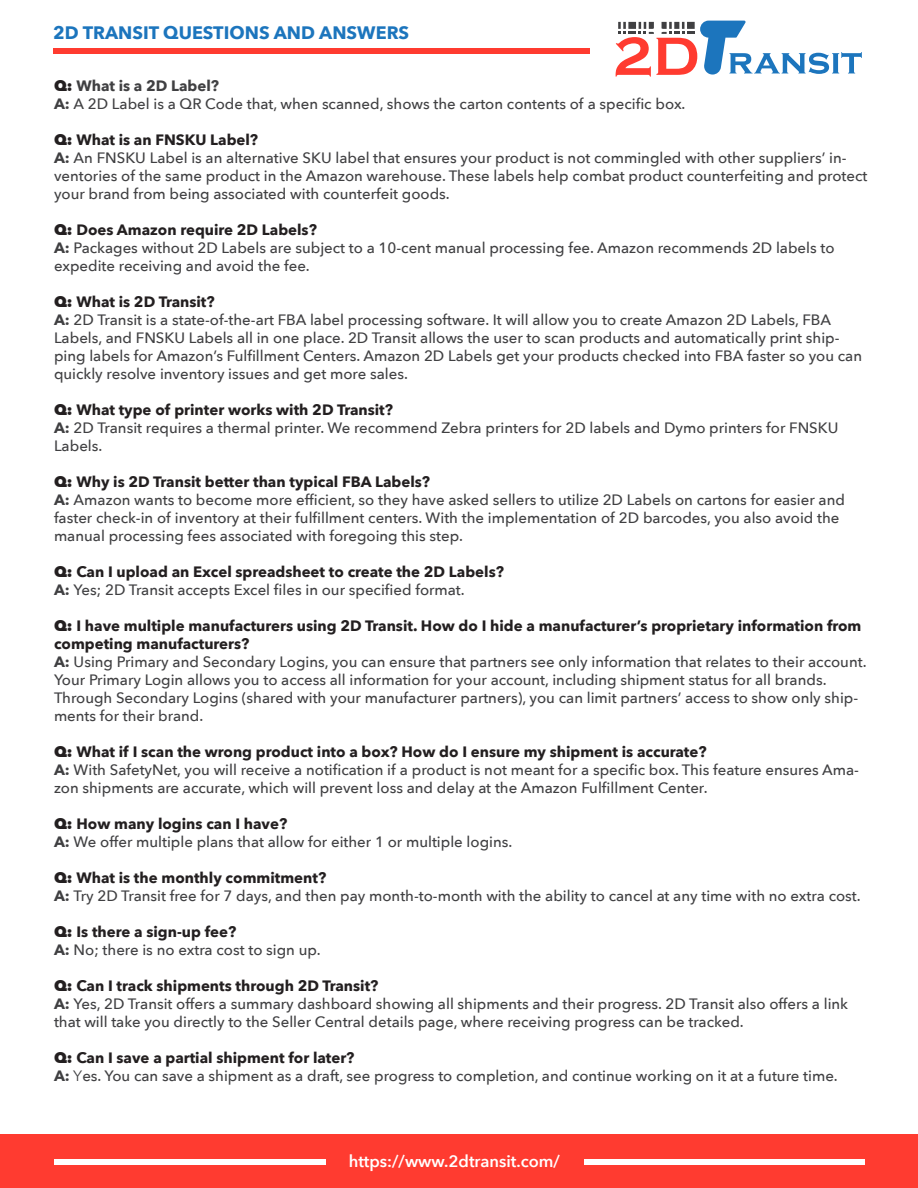
<style>
.page{position:relative;width:918px;height:1188px;background:#fff}
.page>*{position:absolute;margin:0;border:0;box-sizing:border-box;transform-origin:0 0}
.t1{font:700 18px "Avenir Next";color:#1c75bd}
.Top_Right_Address{font:600 16.5px "Avenir Next";color:#fff}
.t2{font:500 15px/18px "Avenir Next";color:#404042}
.t3{font:700 15px/18px "Avenir Next";color:#231f20}
.t4{font:700 15px "Avenir Next";color:#404042}
.s1{font-weight:800;color:#231f20}
.s2{font-weight:700}
.s3{font-weight:800}
.s4{font-weight:400}
</style>
<div class="page">
<div style="left:0;top:1134px;width:918px;height:54px;background:#ff3b30"></div>
<svg style="left:616px;top:21px;width:246px;height:56px"></svg>
<div style="left:53px;top:49px;width:537px;height:5px;background:#ff3b30"></div>
<div style="left:54px;top:1160px;width:272px;height:5px;background:#fff"></div>
<div style="left:584px;top:1160px;width:281px;height:5px;background:#fff"></div>
<p class="t1" style="left:53px;top:17px;width:358px">2D TRANSIT QUESTIONS AND ANSWERS</p>
<p class="t4" style="left:54px;top:72px;width:167px"><span class="s1">Q:</span> What is a 2D Label?</p>
<p class="t2" style="left:54px;top:94px;width:633px"><span class="s2">A:</span> A 2D Label is a QR Code that, when scanned, shows the carton contents of a specific box.</p>
<p class="t3" style="left:54px;top:130px;width:206px"><span class="s3">Q:</span> What is an FNSKU Label?</p>
<p class="t2" style="left:54px;top:148px;width:815px"><span class="s2">A:</span> An FNSKU Label is an alternative SKU label that ensures your product is not commingled with other suppliers’ in&shy;ventories of the same product in the Amazon warehouse. These labels help combat product counterfeiting and protect your brand from being associated with counterfeit goods.</p>
<p class="t3" style="left:54px;top:220px;width:264px"><span class="s3">Q:</span> Does Amazon require 2D Labels?</p>
<p class="t2" style="left:54px;top:238px;width:782px"><span class="s2">A:</span> Packages without 2D Labels are subject to a 10-cent manual processing fee. Amazon recommends 2D labels to expedite receiving and avoid the fee.</p>
<p class="t3" style="left:54px;top:292px;width:162px"><span class="s3">Q:</span> What is 2D Transit?</p>
<p class="t2" style="left:54px;top:310px;width:810px"><span class="s2">A:</span> 2D Transit is a state-of-the-art FBA label processing software. It will allow you to create Amazon 2D Labels, FBA Labels, and FNSKU Labels all in one place. 2D Transit allows the user to scan products and automatically print ship&shy;ping labels for Amazon’s Fulfillment Centers. Amazon 2D Labels get your products checked into FBA faster so you can quickly resolve inventory issues and get more sales.</p>
<p class="t3" style="left:54px;top:400px;width:341px"><span class="s3">Q:</span> What type of printer works with 2D Transit?</p>
<p class="t2" style="left:54px;top:418px;width:786px"><span class="s2">A:</span> 2D Transit requires a thermal printer. We recommend Zebra printers for 2D labels and Dymo printers for FNSKU<br>Labels.</p>
<p class="t3" style="left:54px;top:472px;width:378px"><span class="s3">Q:</span> Why is 2D Transit better than typical FBA Labels?</p>
<p class="t2" style="left:54px;top:490px;width:793px"><span class="s2">A:</span> Amazon wants to become more efficient, so they have asked sellers to utilize 2D Labels on cartons for easier and faster check-in of inventory at their fulfillment centers. With the implementation of 2D barcodes, you also avoid the manual processing fees associated with foregoing this step.</p>
<p class="t3" style="left:54px;top:562px;width:451px"><span class="s3">Q:</span> Can I upload an Excel spreadsheet to create the 2D Labels?</p>
<p class="t2" style="left:54px;top:580px;width:412px"><span class="s2">A:</span> Yes; 2D Transit accepts Excel files in our specified format.</p>
<p class="t3" style="left:54px;top:616px;width:809px"><span class="s3">Q:</span> I have multiple manufacturers using 2D Transit. How do I hide a manufacturer’s proprietary information from competing manufacturers?</p>
<p class="t2" style="left:54px;top:652px;width:814px"><span class="s2">A:</span> Using Primary and Secondary Logins, you can ensure that partners see only information that relates to their account.<br>Your Primary Login allows you to access all information for your account, including shipment status for all brands.<br>Through Secondary Logins (shared with your manufacturer partners), you can limit partners’ access to show only ship&shy;ments for their brand.</p>
<p class="t3" style="left:54px;top:742px;width:654px"><span class="s3">Q:</span> What if I scan the wrong product into a box? How do I ensure my shipment is accurate?</p>
<p class="t2" style="left:54px;top:760px;width:807px"><span class="s2">A:</span> With SafetyNet, you will receive a notification if a product is not meant for a specific box. This feature ensures Ama&shy;zon shipments are accurate, which will prevent loss and delay at the Amazon Fulfillment Center.</p>
<p class="t3" style="left:54px;top:814px;width:235px"><span class="s3">Q:</span> How many logins can I have?</p>
<p class="t2" style="left:54px;top:832px;width:460px"><span class="s2">A:</span> We offer multiple plans that allow for either 1 or multiple logins.</p>
<p class="t3" style="left:54px;top:868px;width:274px"><span class="s3">Q:</span> What is the monthly commitment?</p>
<p class="t2" style="left:54px;top:886px;width:808px"><span class="s2">A:</span> Try 2D Transit free for 7 days, and then pay month-to-month with the ability to cancel at any time with no extra cost.</p>
<p class="t3" style="left:54px;top:922px;width:184px"><span class="s3">Q:</span> Is there a sign-up fee?</p>
<p class="t2" style="left:54px;top:940px;width:268px"><span class="s2">A:</span> No; there is no extra cost to sign up.</p>
<p class="t3" style="left:54px;top:976px;width:326px"><span class="s3">Q:</span> Can I track shipments through 2D Transit?</p>
<p class="t2" style="left:54px;top:994px;width:796px"><span class="s2">A:</span> Yes, 2D Transit offers a summary dashboard showing all shipments and their progress. 2D Transit also offers a link that will take you directly to the Seller Central details page, where receiving progress can be tracked.</p>
<p class="t3" style="left:54px;top:1048px;width:302px"><span class="s3">Q:</span> Can I save a partial shipment for later?</p>
<p class="t2" style="left:54px;top:1066px;width:785px"><span class="s2">A:</span> <span class="s4">Y</span>es. You can save a shipment as a draft, see progress to completion, and continue working on it at a future time.</p>
<p class="Top_Right_Address" style="left:349px;top:1147px;width:213px">https://www.2dtransit.com/</p>
</div>
